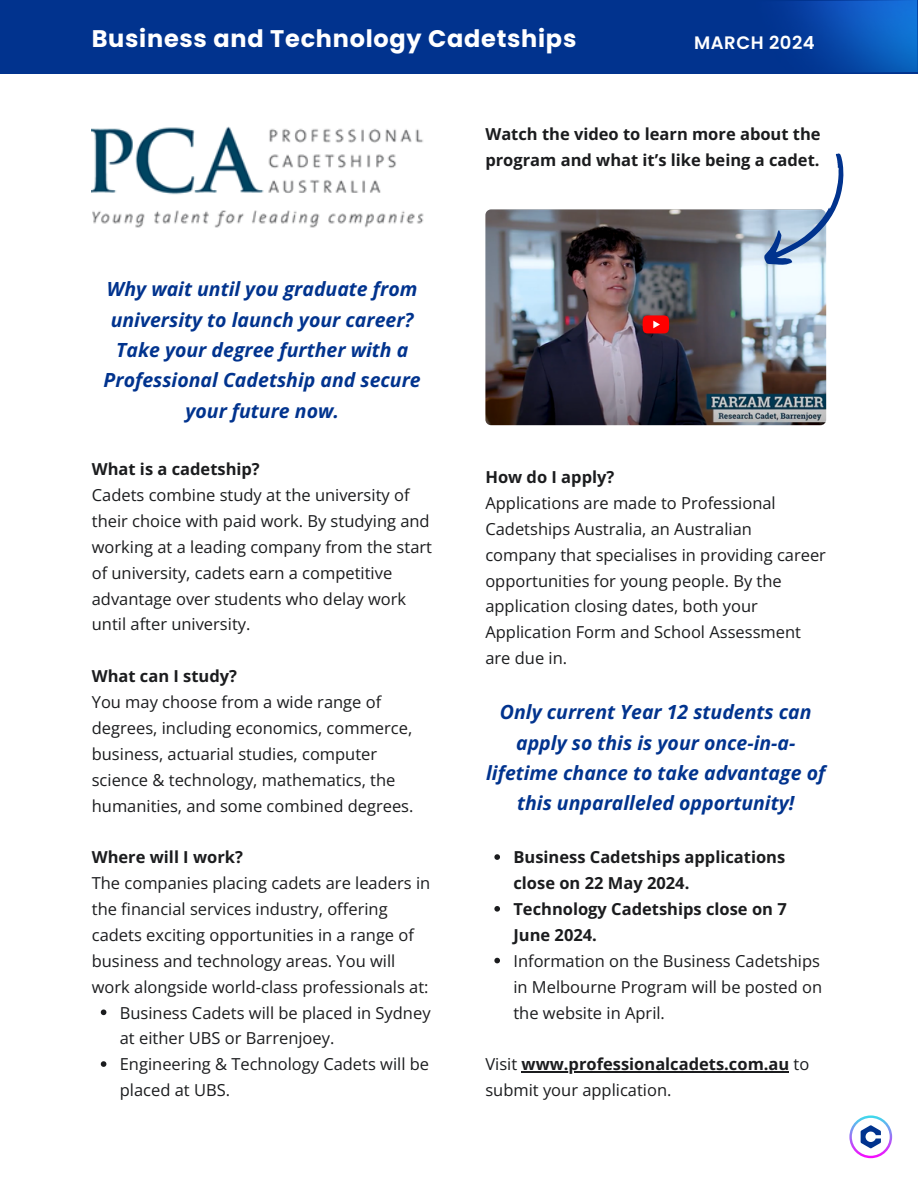
<style>
.page{position:relative;width:918px;height:1188px;background:#fff}
.page>*{position:absolute;margin:0;border:0;box-sizing:border-box;transform-origin:0 0}
.t1{font:700 24px "Poppins";letter-spacing:.03em;color:#fff}
.t2{font:italic 700 19.5px/30.3px "Open Sans";color:#01338e;text-align:center}
.t3{font:600 18px "Poppins";letter-spacing:.03em;color:#fff}
.t4{font:16.5px/25.8px "Open Sans";color:#1b1c1e}
.t5{font:700 16.5px/25.8px "Open Sans";color:#1b1c1e}
.s1{font-weight:700}
</style>
<div class="page">
<svg style="left:849px;top:1115px;width:43px;height:43px"></svg>
<div style="left:0;top:0;width:918px;height:73px;background:#01338e"></div>
<img style="left:785px;top:0;width:133px;height:72px">
<img style="left:485px;top:209px;width:341px;height:216px;border-radius:6px">
<svg style="left:643px;top:315px;width:26px;height:18px"></svg>
<svg style="left:755px;top:153px;width:89px;height:126px"></svg>
<img style="left:92px;top:126px;width:332px;height:102px">
<svg style="left:101px;top:1010px;width:5px;height:5px"></svg>
<svg style="left:101px;top:1061px;width:5px;height:6px"></svg>
<svg style="left:494px;top:854px;width:6px;height:6px"></svg>
<svg style="left:494px;top:906px;width:6px;height:6px"></svg>
<svg style="left:494px;top:958px;width:6px;height:5px"></svg>
<hr style="left:522px;top:1071px;width:267px;height:1px;background:#1b1c1e">
<h1 class="t1" style="left:92px;top:22px;width:486px">Business and Technology Cadetships</h1>
<p class="t3" style="left:694px;top:30px;width:122px">MARCH 2024</p>
<p class="t2" style="left:104px;top:274px;width:319px">Why wait until you graduate from university to launch your career?<br>Take your degree further with a<br>Professional Cadetship and secure your future now.</p>
<p class="t5" style="left:92px;top:456px;width:170px">What is a cadetship?</p>
<p class="t4" style="left:92px;top:482px;width:342px">Cadets combine study at the university of their choice with paid work. By studying and working at a leading company from the start of university, cadets earn a competitive advantage over students who delay work until after university.</p>
<p class="t5" style="left:92px;top:663px;width:147px">What can I study?</p>
<p class="t4" style="left:92px;top:689px;width:323px">You may choose from a wide range of degrees, including economics, commerce, business, actuarial studies, computer science &amp; technology, mathematics, the humanities, and some combined degrees.</p>
<p class="t5" style="left:92px;top:844px;width:153px">Where will I work?</p>
<p class="t4" style="left:92px;top:870px;width:340px">The companies placing cadets are leaders in</p>
<p class="t4" style="left:92px;top:896px;width:297px">the financial services industry, offering</p>
<p class="t4" style="left:92px;top:922px;width:324px">cadets exciting opportunities in a range of</p>
<p class="t4" style="left:92px;top:947px;width:305px">business and technology areas. You will</p>
<p class="t4" style="left:92px;top:973px;width:338px">work alongside world-class professionals at:</p>
<p class="t4" style="left:120px;top:999px;width:312px">Business Cadets will be placed in Sydney</p>
<p class="t4" style="left:120px;top:1025px;width:216px">at either UBS or Barrenjoey.</p>
<p class="t4" style="left:120px;top:1051px;width:311px">Engineering &amp; Technology Cadets will be</p>
<p class="t4" style="left:120px;top:1077px;width:112px">placed at UBS.</p>
<p class="t5" style="left:485px;top:121px;width:337px">Watch the video to learn more about the program and what it’s like being a cadet.</p>
<p class="t5" style="left:485px;top:464px;width:130px">How do I apply?</p>
<p class="t4" style="left:485px;top:490px;width:342px">Applications are made to Professional Cadetships Australia, an Australian company that specialises in providing career opportunities for young people. By the application closing dates, both your Application Form and School Assessment are due in.</p>
<p class="t2" style="left:486px;top:697px;width:341px">Only current Year 12 students can apply so this is your once-in-a&shy;lifetime chance to take advantage of this unparalleled opportunity!</p>
<p class="t5" style="left:513px;top:844px;width:275px">Business Cadetships applications close on 22 May 2024.<br>Technology Cadetships close on 7<br>June 2024.</p>
<p class="t4" style="left:513px;top:947px;width:310px">Information on the Business Cadetships in Melbourne Program will be posted on the website in April.</p>
<p class="t4" style="left:485px;top:1051px;width:326px">Visit <span class="s1">www.professionalcadets.com.au</span> to submit your application.</p>
</div>
